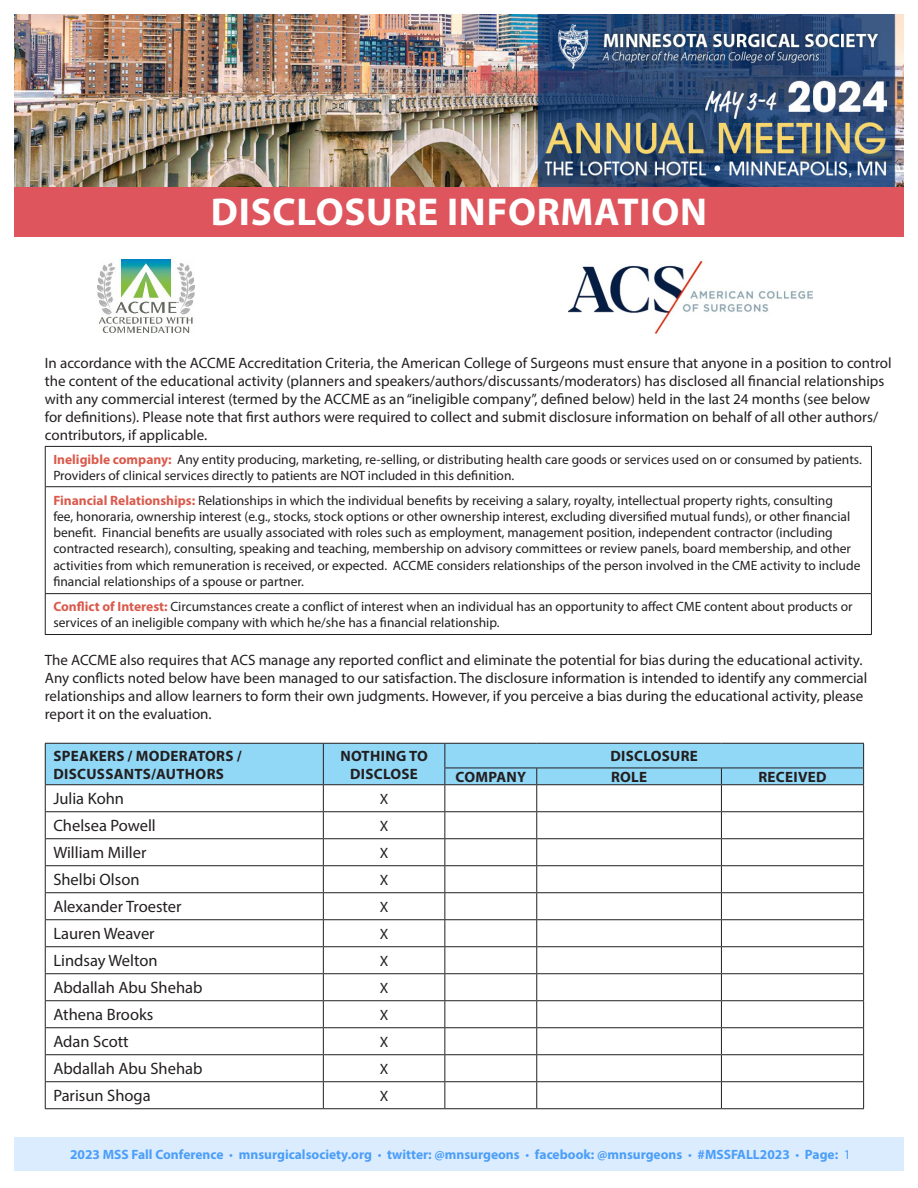
<style>
.page{position:relative;width:918px;height:1188px;background:#fff}
.page>*{position:absolute;margin:0;border:0;box-sizing:border-box;transform-origin:0 0}
.t1{font:700 39px "Myriad Pro";letter-spacing:.02em;color:#fff}
.t2{font:16.5px "Myriad Pro";color:#231f20}
.Body_Text{font:15px/18px "Myriad Pro";color:#231f20}
.t3{font:700 15px/18px "Myriad Pro";letter-spacing:.02em;color:#231f20}
.t4{font:13.5px/16.2px "Myriad Pro";color:#231f20}
.t5{font:700 13.5px "Myriad Pro";color:#4b9ef8}
.s1{font-weight:700;color:#da5a4c}
.s2{font-weight:400}
</style>
<div class="page">
<div style="left:14px;top:1138px;width:890px;height:33px;background:#dbecfe"></div>
<div style="left:14px;top:184px;width:890px;height:53px;background:#de555d"></div>
<img style="left:97px;top:259px;width:97px;height:73px">
<hr style="left:45px;top:446px;width:827px;height:1px;background:#231f20">
<hr style="left:45px;top:447px;width:1px;height:39px;background:#231f20">
<hr style="left:871px;top:447px;width:1px;height:39px;background:#231f20">
<hr style="left:45px;top:486px;width:827px;height:1px;background:#231f20">
<hr style="left:45px;top:487px;width:1px;height:106px;background:#231f20">
<hr style="left:871px;top:487px;width:1px;height:106px;background:#231f20">
<hr style="left:45px;top:593px;width:827px;height:1px;background:#231f20">
<hr style="left:45px;top:594px;width:1px;height:40px;background:#231f20">
<hr style="left:871px;top:594px;width:1px;height:40px;background:#231f20">
<hr style="left:45px;top:634px;width:827px;height:1px;background:#231f20">
<svg style="left:45px;top:743px;width:819px;height:365px"></svg>
<hr style="left:45px;top:1108px;width:278px;height:1px;background:#231f20">
<hr style="left:323px;top:1108px;width:122px;height:1px;background:#231f20">
<hr style="left:445px;top:1108px;width:92px;height:1px;background:#231f20">
<hr style="left:537px;top:1108px;width:184px;height:1px;background:#231f20">
<hr style="left:721px;top:1108px;width:143px;height:1px;background:#231f20">
<img style="left:14px;top:15px;width:890px;height:171px">
<img style="left:569px;top:261px;width:244px;height:72px">
<p class="t1" style="left:211px;top:186px;width:498px">DISCLOSURE INFORMATION</p>
<p class="Body_Text" style="left:45px;top:354px;width:848px">In accordance with the ACCME Accreditation Criteria, the American College of Surgeons must ensure that anyone in a position to control the content of the educational activity (planners and speakers/authors/discussants/moderators) has disclosed all financial relationships with any commercial interest (termed by the ACCME as an “ineligible company”, defined below) held in the last 24 months (see below<br>for definitions). Please note that first authors were required to collect and submit disclosure information on behalf of all other authors/ contributors, if applicable.</p>
<p class="t4" style="left:53px;top:451px;width:810px"><span class="s1">Ineligible company:</span> Any entity producing, marketing, re-selling, or distributing health care goods or services used on or consumed by patients.<br>Providers of clinical services directly to patients are NOT included in this definition.</p>
<p class="t4" style="left:53px;top:492px;width:809px"><span class="s1">Financial Relationships:</span> Relationships in which the individual benefits by receiving a salary, royalty, intellectual property rights, consulting<br>fee, honoraria, ownership interest (e.g., stocks, stock options or other ownership interest, excluding diversified mutual funds), or other financial benefit. Financial benefits are usually associated with roles such as employment, management position, independent contractor (including contracted research), consulting, speaking and teaching, membership on advisory committees or review panels, board membership, and other activities from which remuneration is received, or expected. ACCME considers relationships of the person involved in the CME activity to include financial relationships of a spouse or partner.</p>
<p class="t4" style="left:53px;top:598px;width:801px"><span class="s1">Conflict of Interest:</span> Circumstances create a conflict of interest when an individual has an opportunity to affect CME content about products or services of an ineligible company with which he/she has a financial relationship.</p>
<p class="Body_Text" style="left:45px;top:651px;width:824px">The ACCME also requires that ACS manage any reported conflict and eliminate the potential for bias during the educational activity.<br>Any conflicts noted below have been managed to our satisfaction. The disclosure information is intended to identify any commercial relationships and allow learners to form their own judgments. However, if you perceive a bias during the educational activity, please report it on the evaluation.</p>
<p class="t3" style="left:54px;top:746px;width:190px">SPEAKERS / MODERATORS /<br>DISCUSSANTS/AUTHORS</p>
<p class="t3" style="left:340px;top:746px;width:89px;text-align:center">NOTHING TO<br>DISCLOSE</p>
<p class="t3" style="left:610px;top:747px;width:89px">DISCLOSURE</p>
<p class="t3" style="left:456px;top:767px;width:72px">COMPANY</p>
<p class="t3" style="left:611px;top:767px;width:38px">ROLE</p>
<p class="t3" style="left:758px;top:767px;width:70px">RECEIVED</p>
<p class="t2" style="left:53px;top:789px;width:72px">Julia Kohn</p>
<p class="Body_Text" style="left:380px;top:790px;width:10px">X</p>
<p class="t2" style="left:53px;top:816px;width:104px">Chelsea Powell</p>
<p class="Body_Text" style="left:380px;top:817px;width:10px">X</p>
<p class="t2" style="left:53px;top:843px;width:95px">William Miller</p>
<p class="Body_Text" style="left:380px;top:844px;width:10px">X</p>
<p class="t2" style="left:53px;top:870px;width:88px">Shelbi Olson</p>
<p class="Body_Text" style="left:380px;top:871px;width:10px">X</p>
<p class="t2" style="left:53px;top:897px;width:130px">Alexander Troester</p>
<p class="Body_Text" style="left:380px;top:898px;width:10px">X</p>
<p class="t2" style="left:53px;top:924px;width:103px">Lauren Weaver</p>
<p class="Body_Text" style="left:380px;top:925px;width:10px">X</p>
<p class="t2" style="left:53px;top:951px;width:106px">Lindsay Welton</p>
<p class="Body_Text" style="left:380px;top:952px;width:10px">X</p>
<p class="t2" style="left:53px;top:978px;width:151px">Abdallah Abu Shehab</p>
<p class="Body_Text" style="left:380px;top:979px;width:10px">X</p>
<p class="t2" style="left:53px;top:1005px;width:101px">Athena Brooks</p>
<p class="Body_Text" style="left:380px;top:1006px;width:10px">X</p>
<p class="t2" style="left:53px;top:1032px;width:77px">Adan Scott</p>
<p class="Body_Text" style="left:380px;top:1033px;width:10px">X</p>
<p class="t2" style="left:53px;top:1059px;width:151px">Abdallah Abu Shehab</p>
<p class="Body_Text" style="left:380px;top:1060px;width:10px">X</p>
<p class="t2" style="left:53px;top:1086px;width:99px">Parisun Shoga</p>
<p class="Body_Text" style="left:380px;top:1087px;width:10px">X</p>
<p class="t5" style="left:70px;top:1146px;width:782px">2023 MSS Fall Conference <span class="s2">•</span> mnsurgicalsociety.org <span class="s2">•</span> twitter: @mnsurgeons <span class="s2">•</span> facebook: @mnsurgeons <span class="s2">•</span> #MSSFALL2023 <span class="s2">•</span> Page: <span class="s2">1</span></p>
</div>
